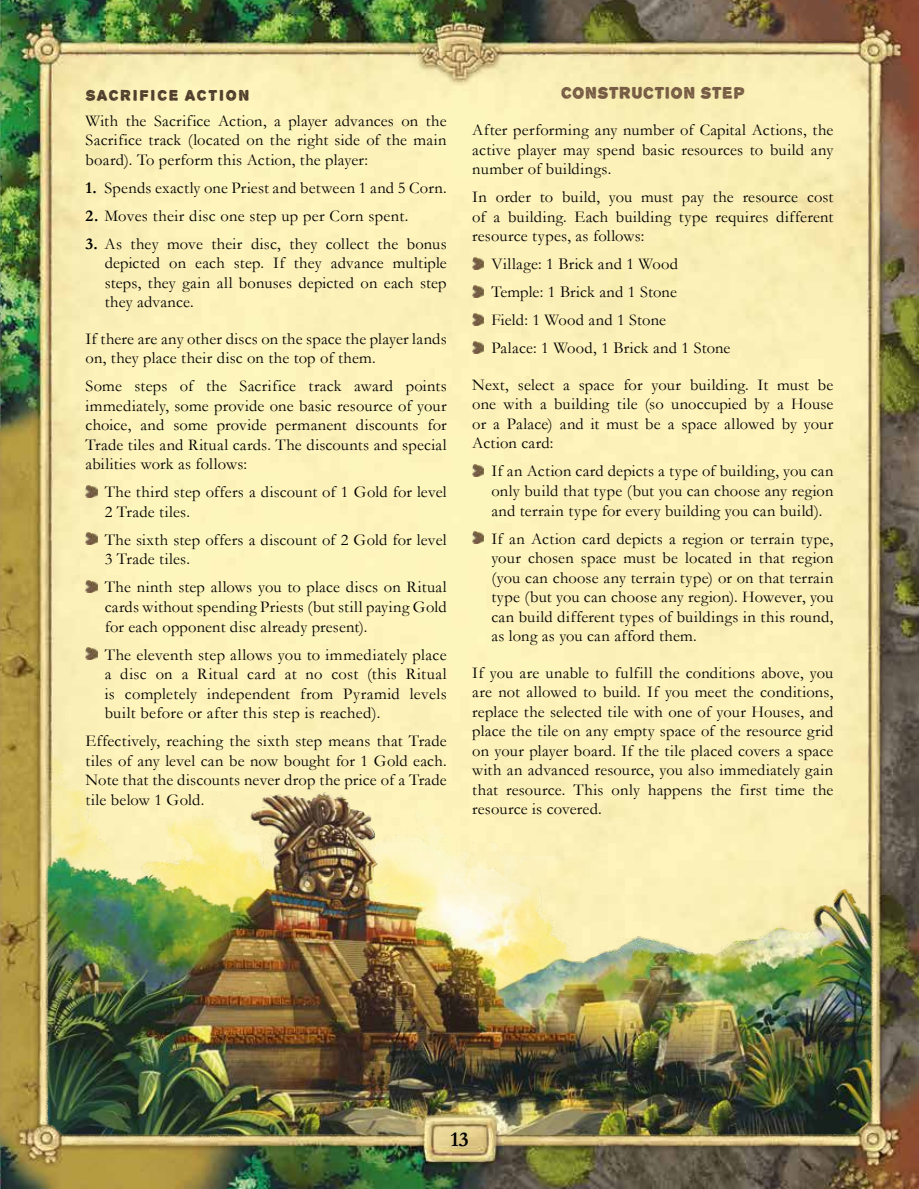
<style>
.page{position:relative;width:919px;height:1189px;background:#fff}
.page>*{position:absolute;margin:0;border:0;box-sizing:border-box;transform-origin:0 0}
.t1{font:700 21px "Garamond";color:#000}
.t2{font:18px "Alpha Echo";letter-spacing:.015em;color:#755b43}
.t3{font:16.5px/19.5px "Garamond";letter-spacing:.015em;color:#000;text-align:justify}
.t4{font:16.5px "Alpha Echo";letter-spacing:.09em;color:#4e3d2b}
.s1{font-weight:700}
</style>
<div class="page">
<img style="left:0;top:0;width:918px;height:1188px">
<svg style="left:85px;top:485px;width:12px;height:12px"></svg>
<svg style="left:85px;top:532px;width:12px;height:13px"></svg>
<svg style="left:85px;top:580px;width:12px;height:12px"></svg>
<svg style="left:85px;top:647px;width:12px;height:12px"></svg>
<svg style="left:472px;top:257px;width:11px;height:12px"></svg>
<svg style="left:472px;top:285px;width:11px;height:12px"></svg>
<svg style="left:472px;top:313px;width:11px;height:12px"></svg>
<svg style="left:472px;top:341px;width:11px;height:12px"></svg>
<svg style="left:472px;top:464px;width:11px;height:12px"></svg>
<svg style="left:472px;top:531px;width:11px;height:12px"></svg>
<img style="left:44px;top:704px;width:830px;height:433px">
<p class="t4" style="left:85px;top:85px;width:165px">SACRIFICE ACTION</p>
<p class="t3" style="left:85px;top:110px;width:362px">With the Sacrifice Action, a player advances on the Sacrifice track (located on the right side of the main board). To perform this Action, the player:</p>
<p class="t3" style="left:85px;top:177px;width:362px"><span class="s1">1.</span> Spends exactly one Priest and between 1 and 5 Corn.</p>
<p class="t3" style="left:85px;top:205px;width:324px"><span class="s1">2.</span> Moves their disc one step up per Corn spent.</p>
<p class="t3" style="left:105px;top:233px;width:343px;text-indent:-19px"><span class="s1">3.</span> As they move their disc, they collect the bonus depicted on each step. If they advance multiple steps, they gain all bonuses depicted on each step they advance.</p>
<p class="t3" style="left:85px;top:328px;width:362px">If there are any other discs on the space the player lands on, they place their disc on the top of them.</p>
<p class="t3" style="left:85px;top:376px;width:362px">Some steps of the Sacrifice track award points immediately, some provide one basic resource of your choice, and some provide permanent discounts for Trade tiles and Ritual cards. The discounts and special abilities work as follows:</p>
<p class="t3" style="left:105px;top:482px;width:343px">The third step offers a discount of 1 Gold for level<br>2 Trade tiles.</p>
<p class="t3" style="left:105px;top:529px;width:343px">The sixth step offers a discount of 2 Gold for level<br>3 Trade tiles.</p>
<p class="t3" style="left:105px;top:577px;width:343px">The ninth step allows you to place discs on Ritual cards without spending Priests (but still paying Gold for each opponent disc already present).</p>
<p class="t3" style="left:105px;top:644px;width:343px">The eleventh step allows you to immediately place a disc on a Ritual card at no cost (this Ritual is completely independent from Pyramid levels built before or after this step is reached).</p>
<p class="t3" style="left:85px;top:730px;width:362px">Effectively, reaching the sixth step means that Trade tiles of any level can be now bought for 1 Gold each.<br>Note that the discounts never drop the price of a Trade tile below 1 Gold.</p>
<p class="t2" style="left:560px;top:82px;width:185px">CONSTRUCTION STEP</p>
<p class="t3" style="left:472px;top:120px;width:362px">After performing any number of Capital Actions, the active player may spend basic resources to build any number of buildings.</p>
<p class="t3" style="left:472px;top:187px;width:362px">In order to build, you must pay the resource cost of a building. Each building type requires different resource types, as follows:</p>
<p class="t3" style="left:491px;top:249px;width:240px;line-height:28px;text-align:left">Village: 1 Brick and 1 Wood<br>Temple: 1 Brick and 1 Stone<br>Field: 1 Wood and 1 Stone<br>Palace: 1 Wood, 1 Brick and 1 Stone</p>
<p class="t3" style="left:472px;top:374px;width:362px">Next, select a space for your building. It must be one with a building tile (so unoccupied by a House or a Palace) and it must be a space allowed by your Action card:</p>
<p class="t3" style="left:491px;top:461px;width:343px">If an Action card depicts a type of building, you can only build that type (but you can choose any region and terrain type for every building you can build).</p>
<p class="t3" style="left:491px;top:528px;width:343px">If an Action card depicts a region or terrain type, your chosen space must be located in that region (you can choose any terrain type) or on that terrain type (but you can choose any region). However, you can build different types of buildings in this round, as long as you can afford them.</p>
<p class="t3" style="left:472px;top:662px;width:362px">If you are unable to fulfill the conditions above, you are not allowed to build. If you meet the conditions, replace the selected tile with one of your Houses, and place the tile on any empty space of the resource grid on your player board. If the tile placed covers a space with an advanced resource, you also immediately gain that resource. This only happens the first time the resource is covered.</p>
<p class="t1" style="left:450px;top:1124px;width:20px">13</p>
</div>
